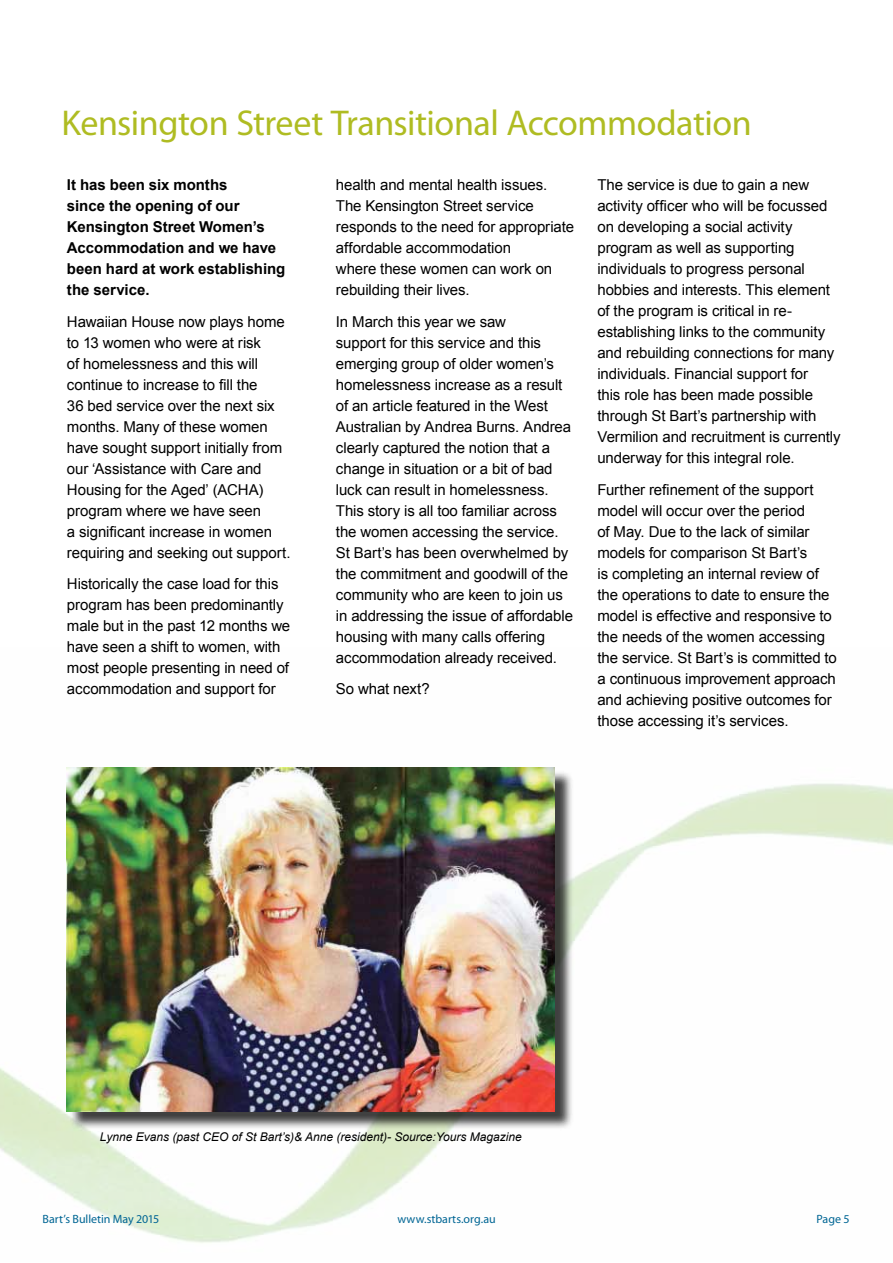
<style>
.page{position:relative;width:893px;height:1263px;background:#fff}
.page>*{position:absolute;margin:0;border:0;box-sizing:border-box;transform-origin:0 0}
.t1{font:36px "Myriad Pro";letter-spacing:-.015em;color:#afbc22}
.t2{font:15px/21px "Arial";letter-spacing:-.005em;color:#000}
.t3{font:700 15px/21px "Arial";color:#000}
.t4{font:italic 12px "Arial";color:#000}
.t5{font:12px "Myriad Pro";color:#006594}
</style>
<div class="page">
<img style="left:0;top:767px;width:893px;height:476px">
<div style="left:69px;top:770px;width:505px;height:360px;background:#000;opacity:.75"></div>
<img style="left:67px;top:768px;width:488px;height:343px">
<h1 class="t1" style="left:62px;top:101px;width:692px">Kensington Street Transitional Accommodation</h1>
<p class="t3" style="left:67px;top:175px;width:220px">It has been six months<br>since the opening of our<br>Kensington Street Women’s<br>Accommodation and we have been hard at work establishing the service.</p>
<p class="t2" style="left:67px;top:311px;width:225px">Hawaiian House now plays home to 13 women who were at risk<br>of homelessness and this will continue to increase to fill the<br>36 bed service over the next six months. Many of these women have sought support initially from our ‘Assistance with Care and<br>Housing for the Aged’ (ACHA) program where we have seen<br>a significant increase in women requiring and seeking out support.</p>
<p class="t2" style="left:67px;top:574px;width:225px">Historically the case load for this program has been predominantly male but in the past 12 months we have seen a shift to women, with most people presenting in need of accommodation and support for</p>
<p class="t2" style="left:597px;top:175px;width:245px">The service is due to gain a new activity officer who will be focussed on developing a social activity program as well as supporting individuals to progress personal hobbies and interests. This element of the program is critical in re&shy;establishing links to the community and rebuilding connections for many individuals. Financial support for<br>this role has been made possible through St Bart’s partnership with Vermilion and recruitment is currently underway for this integral role.</p>
<p class="t2" style="left:597px;top:479px;width:241px">Further refinement of the support model will occur over the period<br>of May. Due to the lack of similar models for comparison St Bart’s<br>is completing an internal review of the operations to date to ensure the model is effective and responsive to the needs of the women accessing the service. St Bart’s is committed to a continuous improvement approach and achieving positive outcomes for those accessing it’s services.</p>
<p class="t2" style="left:336px;top:175px;width:240px">health and mental health issues.<br>The Kensington Street service responds to the need for appropriate affordable accommodation<br>where these women can work on rebuilding their lives.</p>
<p class="t2" style="left:336px;top:311px;width:239px">In March this year we saw<br>support for this service and this emerging group of older women’s homelessness increase as a result of an article featured in the West Australian by Andrea Burns. Andrea clearly captured the notion that a change in situation or a bit of bad luck can result in homelessness.<br>This story is all too familiar across the women accessing the service.<br>St Bart’s has been overwhelmed by the commitment and goodwill of the community who are keen to join us in addressing the issue of affordable housing with many calls offering accommodation already received.</p>
<p class="t2" style="left:336px;top:679px;width:95px">So what next?</p>
<p class="t4" style="left:100px;top:1129px;width:423px">Lynne Evans (past CEO of St Bart’s)&amp; Anne (resident)- Source:Yours Magazine</p>
<p class="t5" style="left:43px;top:1212px;width:118px">Bart’s Bulletin May 2015</p>
<p class="t5" style="left:397px;top:1212px;width:100px">www.stbarts.org.au</p>
<p class="t5" style="left:816px;top:1212px;width:35px">Page 5</p>
</div>
